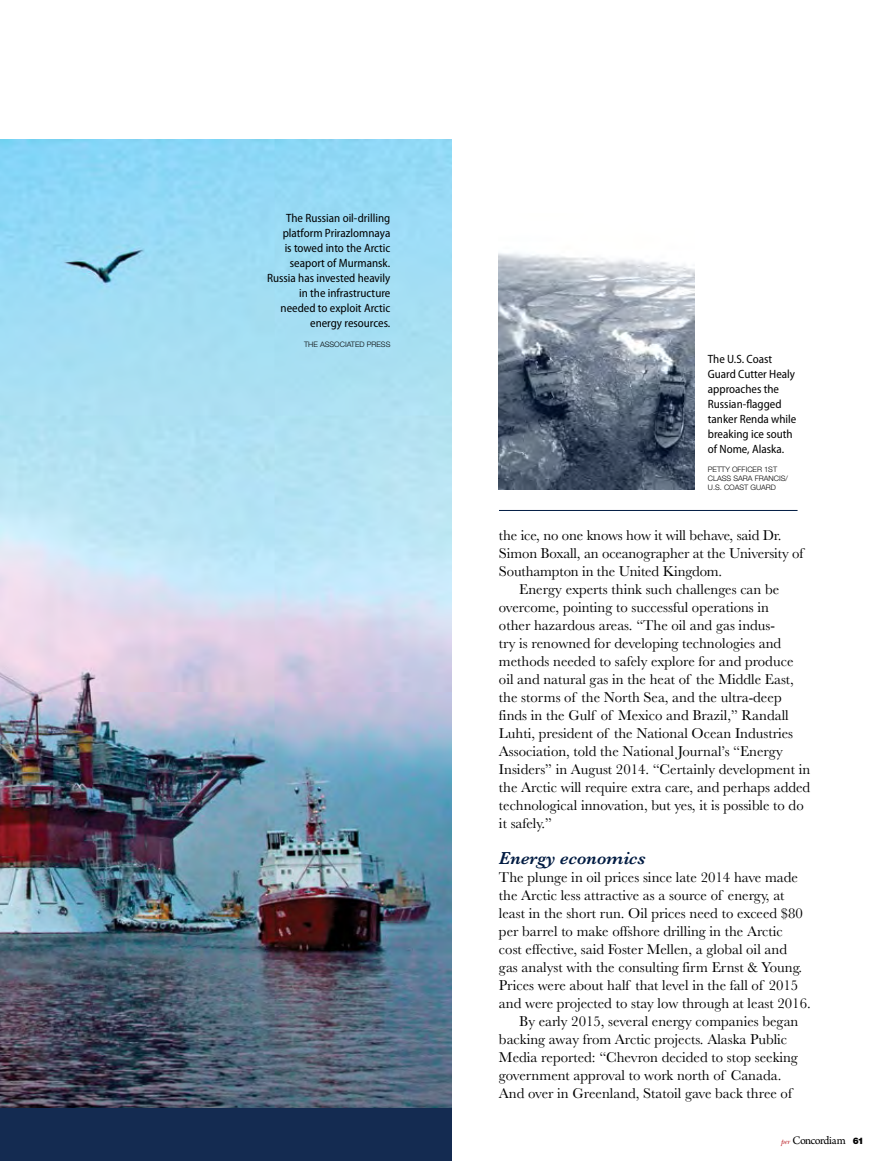
<style>
.page{position:relative;width:891px;height:1161px;background:#fff}
.page>*{position:absolute;margin:0;border:0;box-sizing:border-box;transform-origin:0 0}
.t1{font:italic 600 18px "Baskerville";color:#001b42}
.t2{font:14.85px "Baskerville";color:#000}
.t3{font:semi-condensed 12px/15px "Myriad Pro";color:#000;text-align:right}
.t4{font:12px "Arno Pro";letter-spacing:-.05em;color:#000}
.t5{font:300 7.5px/9px "Helvetica Neue LT Std";color:#000}
.s1{font-family:"New Baskerville Std";font-style:italic;font-size:7.5px;color:#bc2329}
.s2{font-family:"Helvetica Neue LT Std";font-weight:900;font-size:9px}
</style>
<div class="page">
<div style="left:0;top:1107px;width:451px;height:54px;background:#142b51"></div>
<img style="left:0;top:139px;width:452px;height:968px">
<img style="left:499px;top:253px;width:195px;height:237px">
<hr style="left:499px;top:510px;width:299px;height:1px;background:#001b42">
<p class="t3" style="left:267px;top:211px;width:125px">The Russian oil-drilling platform Prirazlomnaya<br>is towed into the Arctic seaport of Murmansk.<br>Russia has invested heavily in the infrastructure needed to exploit Arctic energy resources.</p>
<p class="t5" style="left:304px;top:340px;width:88px">THE ASSOCIATED PRESS</p>
<p class="t3" style="left:708px;top:351px;width:90px;text-align:left">The U.S. Coast<br>Guard Cutter Healy approaches the<br>Russian-flagged tanker Renda while breaking ice south of Nome, Alaska.</p>
<p class="t5" style="left:708px;top:465px;width:82px">PETTY OFFICER 1ST<br>CLASS SARA FRANCIS/<br>U.S. COAST GUARD</p>
<p class="t2" style="left:499px;top:526px;width:284px">the ice, no one knows how it will behave, said Dr.</p>
<p class="t2" style="left:499px;top:544px;width:306px">Simon Boxall, an oceanographer at the University of</p>
<p class="t2" style="left:499px;top:562px;width:225px">Southampton in the United Kingdom.</p>
<p class="t2" style="left:519px;top:580px;width:262px">Energy experts think such challenges can be</p>
<p class="t2" style="left:499px;top:598px;width:272px">overcome, pointing to successful operations in</p>
<p class="t2" style="left:499px;top:616px;width:278px">other hazardous areas. “The oil and gas indus-</p>
<p class="t2" style="left:499px;top:634px;width:284px">try is renowned for developing technologies and</p>
<p class="t2" style="left:499px;top:652px;width:296px">methods needed to safely explore for and produce</p>
<p class="t2" style="left:499px;top:670px;width:297px">oil and natural gas in the heat of the Middle East,</p>
<p class="t2" style="left:499px;top:688px;width:284px">the storms of the North Sea, and the ultra-deep</p>
<p class="t2" style="left:499px;top:706px;width:291px">finds in the Gulf of Mexico and Brazil,” Randall</p>
<p class="t2" style="left:499px;top:724px;width:296px">Luhti, president of the National Ocean Industries</p>
<p class="t2" style="left:499px;top:742px;width:285px">Association, told the National Journal’s “Energy</p>
<p class="t2" style="left:499px;top:760px;width:313px">Insiders” in August 2014. “Certainly development in</p>
<p class="t2" style="left:499px;top:778px;width:313px">the Arctic will require extra care, and perhaps added</p>
<p class="t2" style="left:499px;top:796px;width:306px">technological innovation, but yes, it is possible to do</p>
<p class="t2" style="left:499px;top:814px;width:54px">it safely.”</p>
<p class="t1" style="left:499px;top:846px;width:148px">Energy economics</p>
<p class="t2" style="left:499px;top:868px;width:300px">The plunge in oil prices since late 2014 have made</p>
<p class="t2" style="left:499px;top:886px;width:287px">the Arctic less attractive as a source of energy, at</p>
<p class="t2" style="left:499px;top:904px;width:306px">least in the short run. Oil prices need to exceed $80</p>
<p class="t2" style="left:499px;top:922px;width:285px">per barrel to make offshore drilling in the Arctic</p>
<p class="t2" style="left:499px;top:940px;width:290px">cost effective, said Foster Mellen, a global oil and</p>
<p class="t2" style="left:499px;top:958px;width:305px">gas analyst with the consulting firm Ernst &amp; Young.</p>
<p class="t2" style="left:499px;top:976px;width:301px">Prices were about half that level in the fall of 2015</p>
<p class="t2" style="left:499px;top:994px;width:313px">and were projected to stay low through at least 2016.</p>
<p class="t2" style="left:519px;top:1012px;width:281px">By early 2015, several energy companies began</p>
<p class="t2" style="left:499px;top:1030px;width:290px">backing away from Arctic projects. Alaska Public</p>
<p class="t2" style="left:499px;top:1048px;width:300px">Media reported: “Chevron decided to stop seeking</p>
<p class="t2" style="left:499px;top:1066px;width:284px">government approval to work north of Canada.</p>
<p class="t2" style="left:499px;top:1084px;width:295px">And over in Greenland, Statoil gave back three of</p>
<p class="t4" style="left:781px;top:1134px;width:85px"><span class="s1">per</span> Concordiam <span class="s2">61</span></p>
</div>
